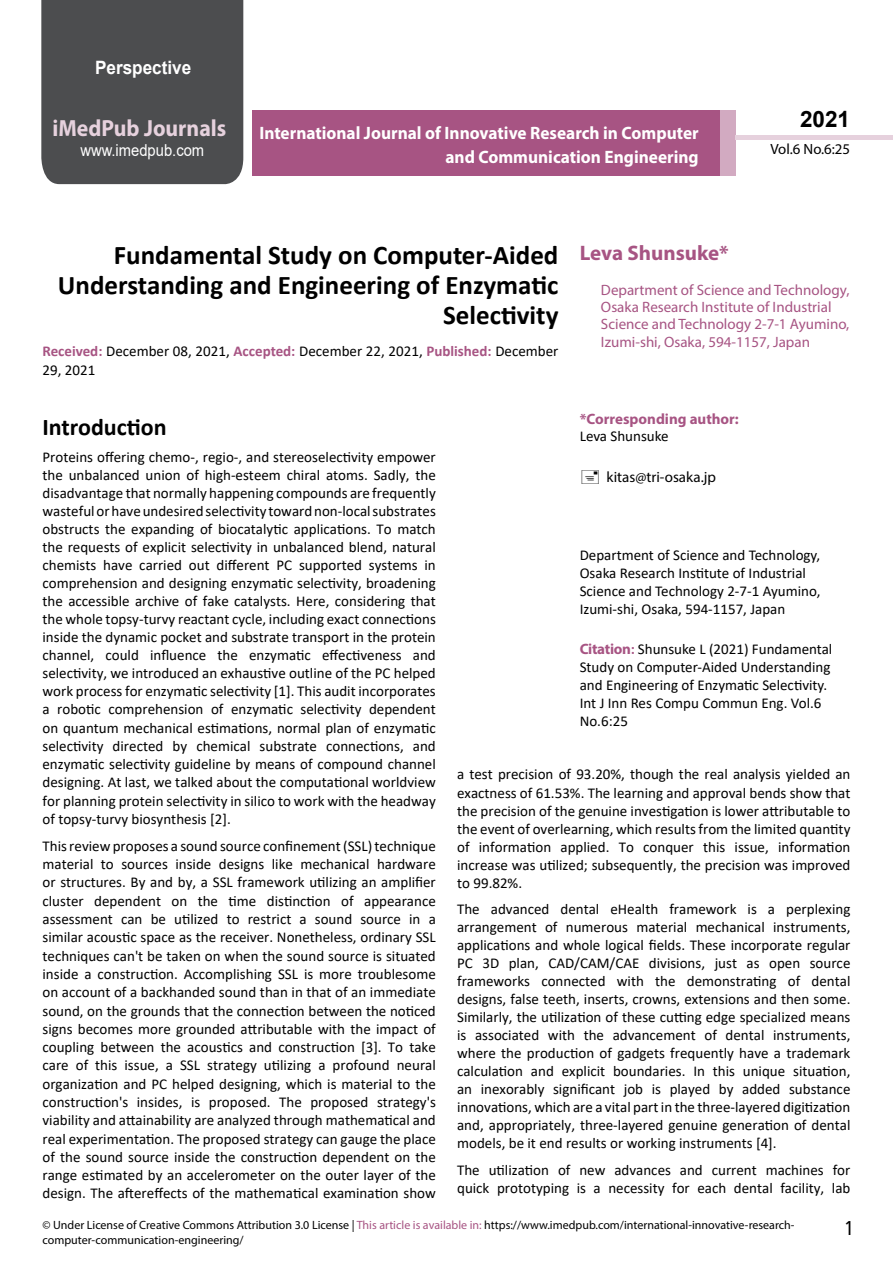
<style>
.page{position:relative;width:893px;height:1263px;background:#fff}
.page>*{position:absolute;margin:0;border:0;box-sizing:border-box;transform-origin:0 0}
.t1{font:700 27px/29.7px "Calibri";color:#000;text-align:right}
.t2{font:25.5px "Tunga";color:#000}
.t3{font:700 24px "Calibri";color:#000}
.t4{font:700 23.4px "Myriad Pro";color:#e6d1dd;scale:.93 1}
.t5{font:700 22.5px "Arial";color:#000}
.t6{font:700 21px "Myriad Pro";color:#a75483}
.t7{font:700 18.45px "Arial";color:#fff;scale:.93 1}
.t8{font:700 18px/24.5px "Myriad Pro";color:#fff;text-align:right;scale:.96 1}
.t9{font:16.5px "Arial";color:#fff;scale:.89 1}
.t10{font:15px/18px "Calibri";color:#000}
.t11{font:15px/17.4px "Myriad Pro";color:#a75483}
.t12{font:700 15px "Myriad Pro";color:#a75483}
.t13{font:15px "Myriad Pro";color:#000}
.t14{font:14.85px "Myriad Pro";color:#000}
.t15{font:12px/14.4px "Myriad Pro";color:#000}
.s1{font-weight:700;color:#a75483}
.s2{font-family:"Myriad Pro";font-weight:700;color:#a75483}
.s3{color:#a75483}
</style>
<div class="page">
<div style="left:252px;top:110px;width:469px;height:66px;background:#a75483"></div>
<div style="left:720px;top:110px;width:16px;height:66px;background:#d2aac1"></div>
<div style="left:41px;top:0;width:202px;height:184px;background:#4c4d4f"></div>
<div style="left:736px;top:135px;width:157px;height:5px;background:#e6d1dd"></div>
<p class="t7" style="left:95px;top:54px;width:105px">Perspective</p>
<h3 class="t4" style="left:52px;top:113px;width:188px">iMedPub Journals</h3>
<p class="t9" style="left:80px;top:139px;width:141px">www.imedpub.com</p>
<p class="t8" style="left:259px;top:120px;width:459px">International Journal of Innovative Research in Computer and Communication Engineering</p>
<h3 class="t5" style="left:800px;top:104px;width:52px">2021</h3>
<p class="t14" style="left:770px;top:140px;width:81px">Vol.6 No.6:25</p>
<h1 class="t1" style="left:58px;top:240px;width:502px">Fundamental Study on Computer-Aided<br>Understanding and Engineering of Enzymatic<br>Selectivity</h1>
<p class="t10" style="left:43px;top:341px;width:517px;line-height:18.8px"><span class="s1">Received:</span> December 08, 2021, <span class="s1">Accepted:</span> December 22, 2021, <span class="s1">Published:</span> December<br>29, 2021</p>
<h3 class="t6" style="left:580px;top:239px;width:150px">Leva Shunsuke*</h3>
<p class="t11" style="left:601px;top:280px;width:250px">Department of Science and Technology, Osaka Research Institute of Industrial Science and Technology 2-7-1 Ayumino, Izumi-shi, Osaka, 594-1157, Japan</p>
<h3 class="t3" style="left:43px;top:410px;width:126px">Introduction</h3>
<p class="t10" style="left:43px;top:447px;width:395px;text-align:justify">Proteins offering chemo-, regio-, and stereoselectivity empower the unbalanced union of high-esteem chiral atoms. Sadly, the disadvantage that normally happening compounds are frequently wasteful or have undesired selectivity toward non-local substrates obstructs the expanding of biocatalytic applications. To match the requests of explicit selectivity in unbalanced blend, natural chemists have carried out different PC supported systems in comprehension and designing enzymatic selectivity, broadening the accessible archive of fake catalysts. Here, considering that the whole topsy-turvy reactant cycle, including exact connections inside the dynamic pocket and substrate transport in the protein channel, could influence the enzymatic effectiveness and selectivity, we introduced an exhaustive outline of the PC helped work process for enzymatic selectivity [1]. This audit incorporates a robotic comprehension of enzymatic selectivity dependent on quantum mechanical estimations, normal plan of enzymatic selectivity directed by chemical substrate connections, and enzymatic selectivity guideline by means of compound channel designing. At last, we talked about the computational worldview for planning protein selectivity in silico to work with the headway of topsy-turvy biosynthesis [2].</p>
<p class="t10" style="left:43px;top:836px;width:395px;text-align:justify">This review proposes a sound source confinement (SSL) technique material to sources inside designs like mechanical hardware or structures. By and by, a SSL framework utilizing an amplifier cluster dependent on the time distinction of appearance assessment can be utilized to restrict a sound source in a similar acoustic space as the receiver. Nonetheless, ordinary SSL techniques can't be taken on when the sound source is situated inside a construction. Accomplishing SSL is more troublesome on account of a backhanded sound than in that of an immediate sound, on the grounds that the connection between the noticed signs becomes more grounded attributable with the impact of coupling between the acoustics and construction [3]. To take care of this issue, a SSL strategy utilizing a profound neural organization and PC helped designing, which is material to the construction's insides, is proposed. The proposed strategy's viability and attainability are analyzed through mathematical and real experimentation. The proposed strategy can gauge the place of the sound source inside the construction dependent on the range estimated by an accelerometer on the outer layer of the design. The aftereffects of the mathematical examination show</p>
<p class="t12" style="left:580px;top:409px;width:161px">*Corresponding author:</p>
<p class="t10" style="left:580px;top:427px;width:90px">Leva Shunsuke</p>
<p class="t13" style="left:606px;top:468px;width:111px">kitas@tri-osaka.jp</p>
<p class="t10" style="left:580px;top:546px;width:242px">Department of Science and Technology, Osaka Research Institute of Industrial Science and Technology 2-7-1 Ayumino, Izumi-shi, Osaka, 594-1157, Japan</p>
<p class="t10" style="left:580px;top:639px;width:254px"><span class="s2">Citation</span><span class="s1">:</span> Shunsuke L (2021) Fundamental Study on Computer-Aided Understanding and Engineering of Enzymatic Selectivity.<br>Int J Inn Res Compu Commun Eng. Vol.6<br>No.6:25</p>
<p class="t10" style="left:457px;top:765px;width:395px;text-align:justify">a test precision of 93.20%, though the real analysis yielded an exactness of 61.53%. The learning and approval bends show that the precision of the genuine investigation is lower attributable to the event of overlearning, which results from the limited quantity of information applied. To conquer this issue, information increase was utilized; subsequently, the precision was improved to 99.82%.</p>
<p class="t10" style="left:457px;top:900px;width:395px;text-align:justify">The advanced dental eHealth framework is a perplexing arrangement of numerous material mechanical instruments, applications and whole logical fields. These incorporate regular PC 3D plan, CAD/CAM/CAE divisions, just as open source frameworks connected with the demonstrating of dental designs, false teeth, inserts, crowns, extensions and then some.<br>Similarly, the utilization of these cutting edge specialized means is associated with the advancement of dental instruments, where the production of gadgets frequently have a trademark calculation and explicit boundaries. In this unique situation, an inexorably significant job is played by added substance innovations, which are a vital part in the three-layered digitization and, appropriately, three-layered genuine generation of dental models, be it end results or working instruments [4].</p>
<p class="t10" style="left:457px;top:1160px;width:395px">The utilization of new advances and current machines for quick prototyping is a necessity for each dental facility, lab</p>
<p class="t15" style="left:43px;top:1218px;width:753px">© Under License of Creative Commons Attribution 3.0 License | <span class="s3">This article is available in:</span> https://www.imedpub.com/international-innovative-research&shy;computer-communication-engineering/</p>
<h2 class="t2" style="left:845px;top:1211px;width:9px">1</h2>
</div>
